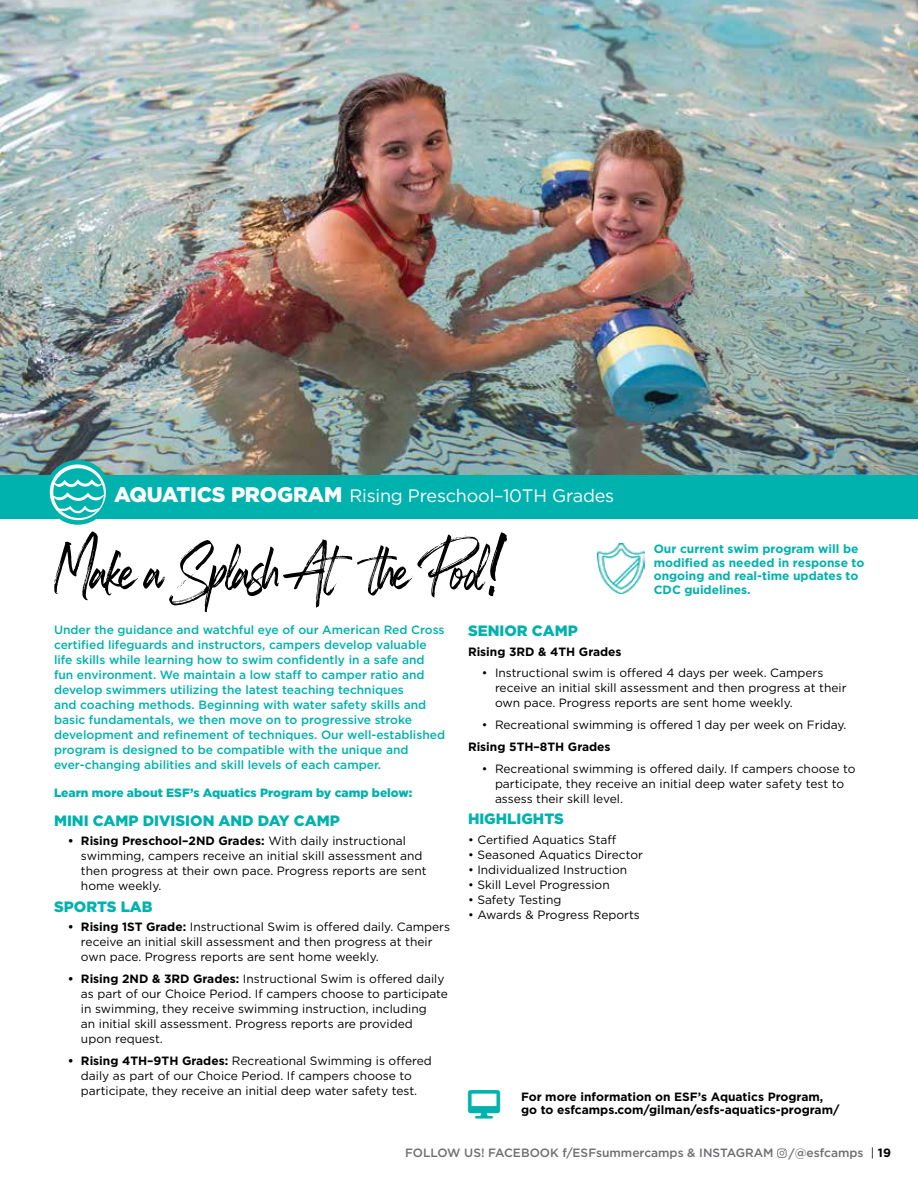
<style>
.page{position:relative;width:918px;height:1188px;background:#fff}
.page>*{position:absolute;margin:0;border:0;box-sizing:border-box;transform-origin:0 0}
.t1{font:54px "Rockville Solid";letter-spacing:-.15em;color:#000}
.t2{font:18px "Gotham";letter-spacing:-.01em;color:#fff}
.t3{font:900 15px "Gotham";color:#00b2ad}
.t4{font:12px/15px "Gotham";color:#000}
.t5{font:500 12px/15px "Gotham";color:#00b2ad}
.t6{font:700 12px/13.5px "Gotham";color:#000}
.t7{font:700 12px/13.5px "Gotham";color:#00b2ad}
.t8{font:500 12px "Gotham";color:#6d6e71}
.t9{font:900 12px "Gotham";color:#00b2ad}
.s1{font-weight:900;font-size:21px}
.s2{font-weight:700}
.s3{font-weight:400;color:#000}
.s4{font-weight:700;color:#000}
</style>
<div class="page">
<svg style="left:777px;top:1148px;width:10px;height:10px"></svg>
<img style="left:0;top:0;width:918px;height:475px">
<div style="left:0;top:475px;width:918px;height:43px;background:#00b2ad"></div>
<div style="left:45px;top:460px;width:65px;height:65px;background:#00b2ad;border-radius:50%"></div>
<svg style="left:50px;top:464px;width:56px;height:56px"></svg>
<img style="left:598px;top:544px;width:46px;height:49px">
<h2 class="t2" style="left:114px;top:484px;width:502px"><span class="s1">AQUATICS PROGRAM</span> Rising Preschool–10TH Grades</h2>
<h1 class="t1" style="left:54px;top:537px;width:454px">Make a Splash At the Pool!</h1>
<p class="t5" style="left:54px;top:622px;width:393px">Under the guidance and watchful eye of our American Red Cross certified lifeguards and instructors, campers develop valuable life skills while learning how to swim confidently in a safe and fun environment. We maintain a low staff to camper ratio and develop swimmers utilizing the latest teaching techniques<br>and coaching methods. Beginning with water safety skills and basic fundamentals, we then move on to progressive stroke development and refinement of techniques. Our well-established program is designed to be compatible with the unique and ever-changing abilities and skill levels of each camper.</p>
<p class="t9" style="left:54px;top:785px;width:360px">Learn more about ESF’s Aquatics Program by camp below:</p>
<p class="t3" style="left:54px;top:810px;width:287px">MINI CAMP DIVISION AND DAY CAMP</p>
<p class="t4" style="left:81px;top:833px;width:347px;text-indent:-13px"><span class="s2">• Rising Preschool–2ND Grades:</span> With daily instructional swimming, campers receive an initial skill assessment and then progress at their own pace. Progress reports are sent home weekly.</p>
<p class="t3" style="left:54px;top:896px;width:100px">SPORTS LAB</p>
<p class="t4" style="left:81px;top:919px;width:371px;text-indent:-13px"><span class="s2">• Rising 1ST Grade:</span> Instructional Swim is offered daily. Campers receive an initial skill assessment and then progress at their own pace. Progress reports are sent home weekly.</p>
<p class="t4" style="left:81px;top:971px;width:369px;text-indent:-13px"><span class="s2">• Rising 2ND &amp; 3RD Grades:</span> Instructional Swim is offered daily as part of our Choice Period. If campers choose to participate in swimming, they receive swimming instruction, including<br>an initial skill assessment. Progress reports are provided<br>upon request.</p>
<p class="t4" style="left:68px;top:1053px;width:365px;text-align:center"><span class="s2">• Rising 4TH–9TH Grades:</span> Recreational Swimming is offered daily as part of our Choice Period. If campers choose to participate, they receive an initial deep water safety test.</p>
<p class="t7" style="left:654px;top:542px;width:212px">Our current swim program will be modified as needed in response to ongoing and real-time updates to<br>CDC guidelines.</p>
<p class="t3" style="left:468px;top:621px;width:111px">SENIOR CAMP</p>
<p class="t6" style="left:468px;top:645px;width:155px">Rising 3RD &amp; 4TH Grades</p>
<p class="t4" style="left:495px;top:665px;width:353px;text-indent:-13px">• Instructional swim is offered 4 days per week. Campers receive an initial skill assessment and then progress at their own pace. Progress reports are sent home weekly.</p>
<p class="t4" style="left:482px;top:717px;width:366px">• Recreational swimming is offered 1 day per week on Friday.</p>
<p class="t6" style="left:468px;top:740px;width:144px">Rising 5TH–8TH Grades</p>
<p class="t4" style="left:495px;top:761px;width:362px;text-indent:-13px">• Recreational swimming is offered daily. If campers choose to participate, they receive an initial deep water safety test to assess their skill level.</p>
<p class="t3" style="left:468px;top:809px;width:97px">HIGHLIGHTS</p>
<p class="t4" style="left:468px;top:832px;width:150px">• Certified Aquatics Staff</p>
<p class="t4" style="left:468px;top:847px;width:177px">• Seasoned Aquatics Director</p>
<p class="t4" style="left:468px;top:862px;width:161px">• Individualized Instruction</p>
<p class="t4" style="left:468px;top:877px;width:143px">• Skill Level Progression</p>
<p class="t4" style="left:468px;top:892px;width:95px">• Safety Testing</p>
<p class="t4" style="left:468px;top:907px;width:173px">• Awards &amp; Progress Reports</p>
<p class="t6" style="left:521px;top:1089px;width:320px">For more information on ESF’s Aquatics Program, go to esfcamps.com/gilman/esfs-aquatics-program/</p>
<p class="t8" style="left:405px;top:1145px;width:487px">FOLLOW US! FACEBOOK f/ESFsummercamps &amp; INSTAGRAM /@esfcamps <span class="s3">|</span> <span class="s4">19</span></p>
</div>
